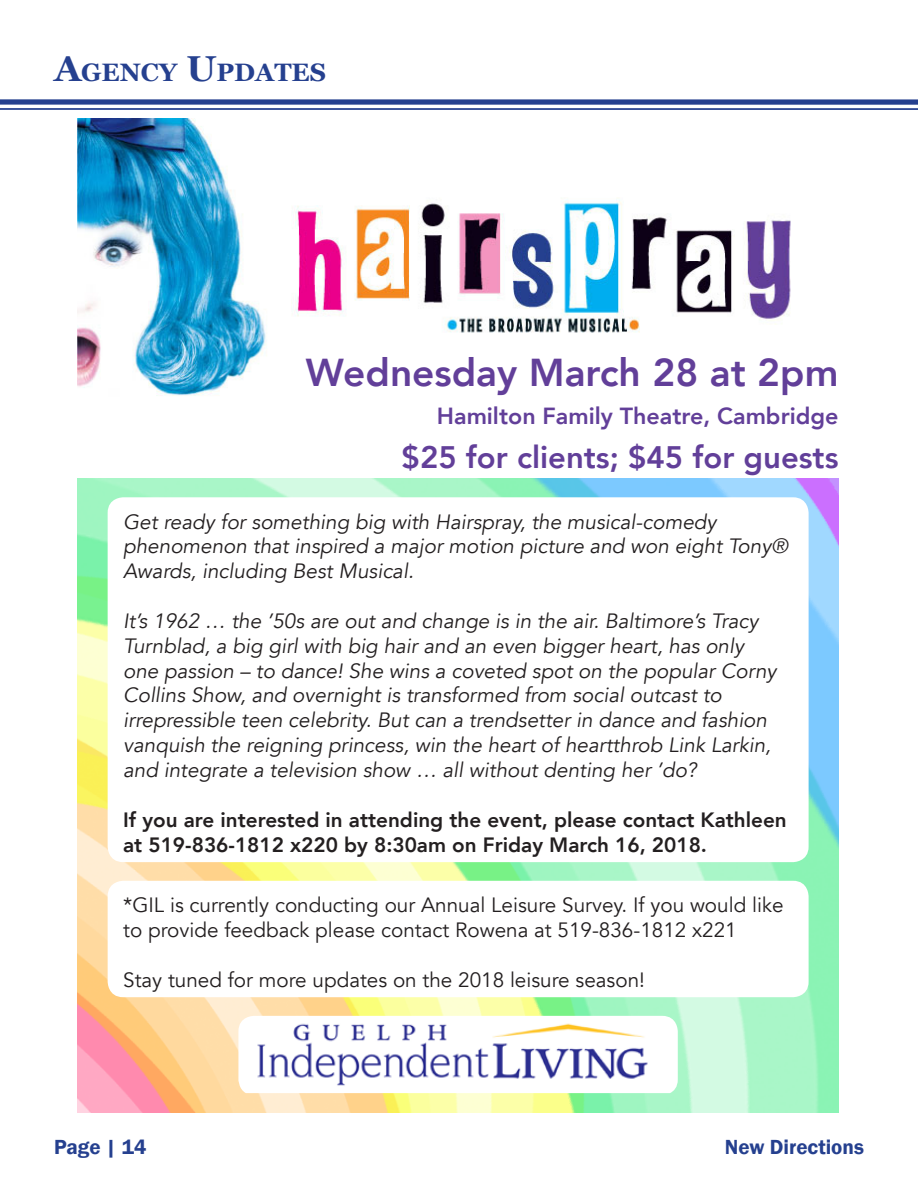
<style>
.page{position:relative;width:918px;height:1188px;background:#fff}
.page>*{position:absolute;margin:0;border:0;box-sizing:border-box;transform-origin:0 0}
.t1{font:800 38.85px "Avenir";color:#623f99}
.t2{font:800 31.05px "Avenir";color:#623f99}
.t3{font:700 25.2px "Georgia";color:#25408f}
.t4{font:800 23.25px "Avenir";color:#623f99}
.t5{font:600 21px "Franklin Gothic";color:#25408f}
.t6{font:italic 20.7px/24.9px "Avenir";color:#231f20}
.t7{font:20.7px/24.9px "Avenir";color:#231f20}
.t8{font:800 20.7px/24.9px "Avenir";color:#231f20}
.s1{font-size:36px}
</style>
<div class="page">
<div style="left:0;top:99px;width:918px;height:6px;background:#25408f"></div>
<hr style="left:0;top:108px;width:918px;height:2px;background:#25408f">
<img style="left:78px;top:479px;width:760px;height:633px">
<div style="left:108px;top:497px;width:701px;height:365px;background:#fff;border-radius:16px"></div>
<img style="left:78px;top:118px;width:713px;height:278px">
<div style="left:108px;top:881px;width:701px;height:116px;background:#fff;border-radius:16px"></div>
<img style="left:238px;top:1016px;width:440px;height:77px">
<p class="t3" style="left:54px;top:56px;width:274px"><span class="s1">A</span>GENCY <span class="s1">U</span>PDATES</p>
<p class="t1" style="left:306px;top:342px;width:534px">Wednesday March 28 at 2pm</p>
<p class="t4" style="left:437px;top:398px;width:403px">Hamilton Family Theatre, Cambridge</p>
<p class="t2" style="left:402px;top:433px;width:438px">$25 for clients; $45 for guests</p>
<p class="t6" style="left:123px;top:509px;width:666px">Get ready for something big with Hairspray, the musical-comedy phenomenon that inspired a major motion picture and won eight Tony®<br>Awards, including Best Musical.</p>
<p class="t6" style="left:123px;top:609px;width:655px">It’s 1962 … the ’50s are out and change is in the air. Baltimore’s Tracy Turnblad, a big girl with big hair and an even bigger heart, has only one passion – to dance! She wins a coveted spot on the popular Corny Collins Show, and overnight is transformed from social outcast to irrepressible teen celebrity. But can a trendsetter in dance and fashion vanquish the reigning princess, win the heart of heartthrob Link Larkin, and integrate a television show … all without denting her ’do?</p>
<p class="t8" style="left:123px;top:807px;width:665px">If you are interested in attending the event, please contact Kathleen at 519-836-1812 x220 by 8:30am on Friday March 16, 2018.</p>
<p class="t7" style="left:123px;top:893px;width:662px">*GIL is currently conducting our Annual Leisure Survey. If you would like to provide feedback please contact Rowena at 519-836-1812 x221</p>
<p class="t7" style="left:123px;top:967px;width:523px">Stay tuned for more updates on the 2018 leisure season!</p>
<p class="t5" style="left:54px;top:1134px;width:94px">Page | 14</p>
<p class="t5" style="left:725px;top:1134px;width:141px">New Directions</p>
</div>
